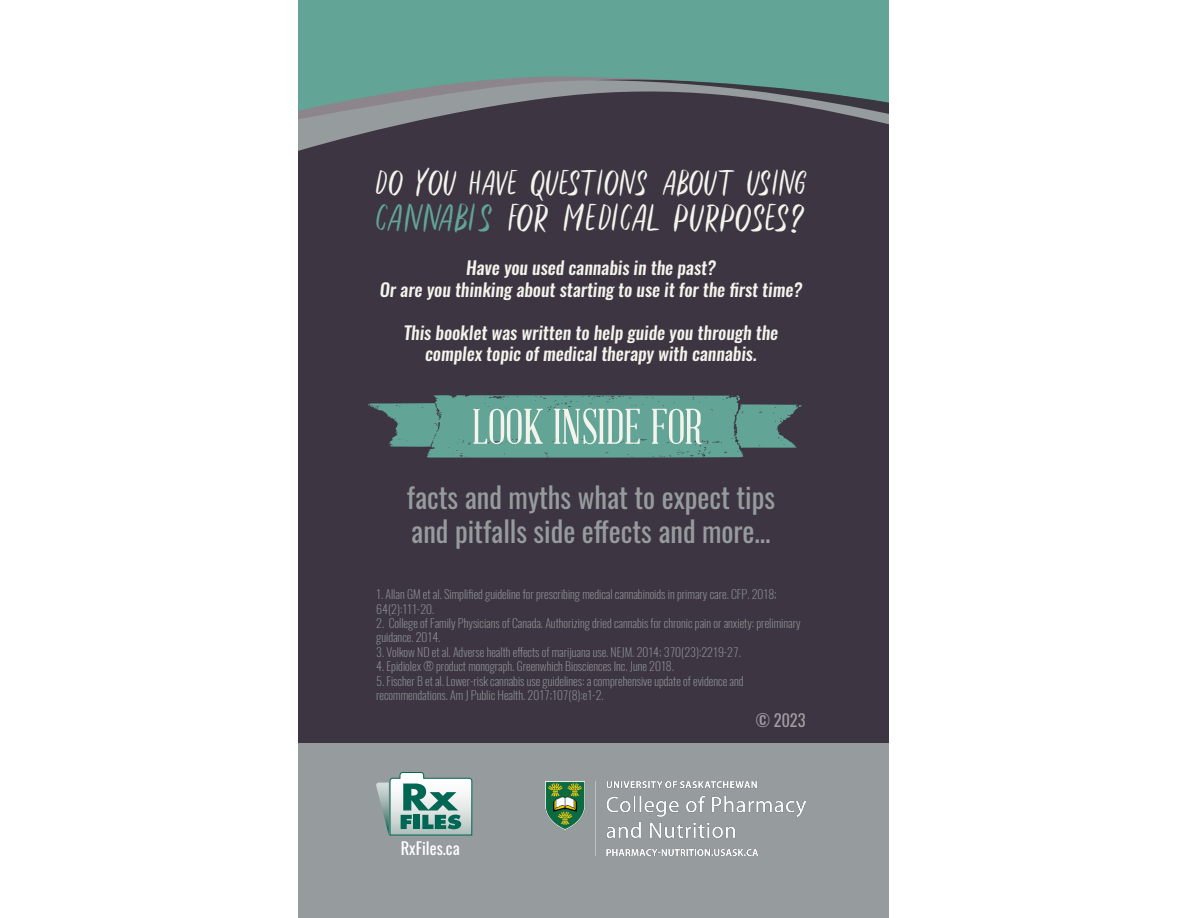
<style>
.page{position:relative;width:1188px;height:918px;background:#fff}
.page>*{position:absolute;margin:0;border:0;box-sizing:border-box;transform-origin:0 0}
.t1{font:48.9px "Abraham Lincoln";color:#f4f4ed;scale:1.04 1}
.t2{font:39px "LS Hymned Sans";letter-spacing:.01em;color:#f4f4ed;scale:1.06 1}
.t3{font:36px "LS Hymned Sans";color:#f4f4ed}
.t4{font:28.5px "Oswald";color:#969b9e}
.t5{font:italic 500 18px "Oswald";color:#f4f4ed}
.t6{font:16.5px "Oswald";color:#fff}
.t7{font:16.5px "Oswald";color:#a39ca2}
.t8{font:200 12px/14.4px "Oswald";color:#969b9e}
.s1{color:#62a495}
</style>
<div class="page">
<div style="left:280px;top:0;width:908px;height:918px;background:#3d3642"></div>
<div style="left:279px;top:743px;width:909px;height:175px;background:#969b9e"></div>
<svg style="left:368px;top:395px;width:434px;height:63px;background:#5b9186"></svg>
<svg style="left:298px;top:0;width:591px;height:151px;fill:#62a495"></svg>
<svg style="left:376px;top:772px;width:96px;height:63px;background:#96b6b1"></svg>
<img style="left:545px;top:781px;width:260px;height:74px">
<div style="left:0;top:0;width:298px;height:918px;background:#fff"></div>
<div style="left:889px;top:0;width:299px;height:918px;background:#fff"></div>
<p class="t3" style="left:376px;top:159px;width:433px">DO YOU HAVE QUESTIONS ABOUT USING</p>
<p class="t2" style="left:377px;top:192px;width:407px"><span class="s1">CANNABIS</span> FOR MEDICAL PURPOSES?</p>
<p class="t5" style="left:466px;top:255px;width:251px">Have you used cannabis in the past?</p>
<p class="t5" style="left:380px;top:277px;width:424px">Or are you thinking about starting to use it for the first time?</p>
<p class="t5" style="left:404px;top:320px;width:376px">This booklet was written to help guide you through the</p>
<p class="t5" style="left:425px;top:341px;width:333px">complex topic of medical therapy with cannabis.</p>
<p class="t1" style="left:472px;top:401px;width:223px">LOOK INSIDE FOR</p>
<p class="t4" style="left:407px;top:478px;width:370px">facts and myths what to expect tips</p>
<p class="t4" style="left:411px;top:512px;width:361px">and pitfalls side effects and more...</p>
<p class="t8" style="left:376px;top:587px;width:402px">1. Allan GM et al. Simplified guideline for prescribing medical cannabinoids in primary care. CFP. 2018;<br>64(2):111-20.</p>
<p class="t8" style="left:376px;top:616px;width:426px">2. College of Family Physicians of Canada. Authorizing dried cannabis for chronic pain or anxiety: preliminary guidance. 2014.</p>
<p class="t8" style="left:376px;top:645px;width:366px">3. Volkow ND et al. Adverse health effects of marijuana use. NEJM. 2014; 370(23):2219-27.</p>
<p class="t8" style="left:376px;top:659px;width:299px">4. Epidiolex ® product monograph. Greenwhich Biosciences Inc. June 2018.</p>
<p class="t8" style="left:376px;top:674px;width:369px">5. Fischer B et al. Lower-risk cannabis use guidelines: a comprehensive update of evidence and recommendations. Am J Public Health. 2017;107(8):e1-2.</p>
<p class="t6" style="left:401px;top:837px;width:61px">RxFiles.ca</p>
<p class="t7" style="left:756px;top:709px;width:51px">© 2023</p>
</div>
